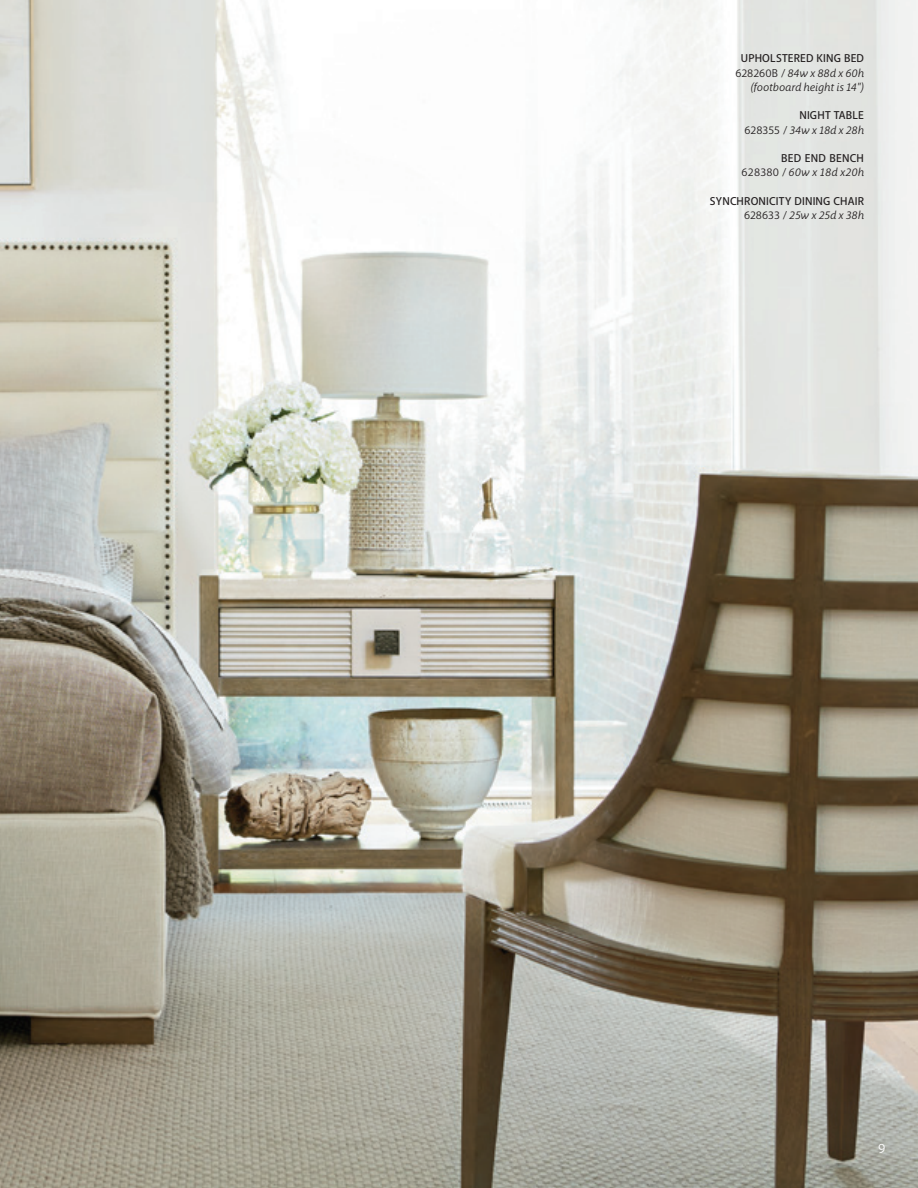
<style>
.page{position:relative;width:918px;height:1188px;background:#fff}
.page>*{position:absolute;margin:0;border:0;box-sizing:border-box;transform-origin:0 0}
.t1{font:13.5px "Macha";color:#fff}
.t2{font:italic 11.25px/14.2px "Macha";letter-spacing:.01em;color:#231f20;text-align:right}
.t3{font:500 11.25px/14.2px "Macha";letter-spacing:.02em;color:#231f20;text-align:right}
.s1{font-weight:500;font-style:normal}
.s2{font-style:normal}
.s3{font-weight:400}
.s4{font-weight:400;font-style:italic}
</style>
<div class="page">
<img style="left:0;top:0;width:918px;height:1188px">
<p class="t2" style="left:735px;top:52px;width:130px"><span class="s1">UPHOLSTERED KING BED<br></span><span class="s2">628260B /</span> 84w x 88d x 60h (footboard height is 14")</p>
<p class="t2" style="left:745px;top:109px;width:121px"><span class="s1">NIGHT TABLE<br></span><span class="s2">628355 /</span> 34w x 18d x 28h</p>
<p class="t3" style="left:742px;top:151px;width:124px">BED END BENCH<br><span class="s3">628380 /</span> <span class="s4">60w x 18d x20h</span></p>
<p class="t3" style="left:710px;top:194px;width:156px">SYNCHRONICITY DINING CHAIR<br><span class="s3">628633 /</span> <span class="s4">25w x 25d x 38h</span></p>
<p class="t1" style="left:878px;top:1140px;width:9px">9</p>
</div>
